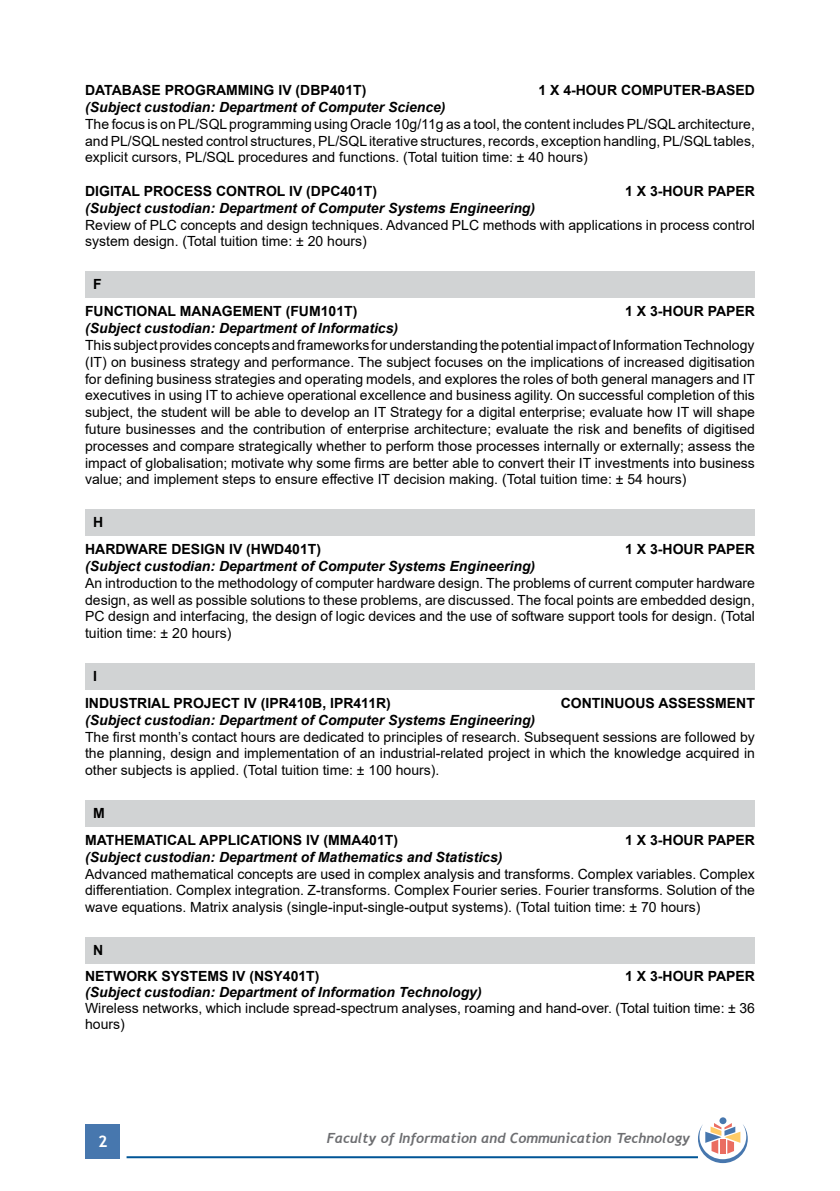
<style>
.page{position:relative;width:840px;height:1191px;background:#fff}
.page>*{position:absolute;margin:0;border:0;box-sizing:border-box;transform-origin:0 0}
.t1{font:700 16px "Trebuchet MS";color:#fff}
.t2{font:14px/16.8px "Arial";color:#000;text-align:justify}
.t3{font:italic 700 14px "Arial";color:#000}
.t4{font:700 14px/26.8px "Arial";color:#000}
.t5{font:italic 700 14px "Trebuchet";color:#6d6e71}
</style>
<div class="page">
<div style="left:86px;top:1124px;width:34px;height:34px;background:#4777ae"></div>
<hr style="left:126px;top:1156px;width:571px;height:2px;background:#005596">
<div style="left:719px;top:1117px;width:7px;height:7px;background:#4777ae;border-radius:50%"></div>
<svg style="left:697px;top:1123px;width:50px;height:40px"></svg>
<div style="left:85px;top:271px;width:669px;height:26px;background:#d1d3d4"></div>
<div style="left:85px;top:509px;width:669px;height:26px;background:#d1d3d4"></div>
<div style="left:85px;top:663px;width:669px;height:26px;background:#d1d3d4"></div>
<div style="left:85px;top:800px;width:669px;height:26px;background:#d1d3d4"></div>
<div style="left:85px;top:937px;width:669px;height:26px;background:#d1d3d4"></div>
<p class="t4" style="left:85px;top:77px;width:283px">DATABASE PROGRAMMING IV (DBP401T)</p>
<p class="t4" style="left:538px;top:77px;width:218px">1 X 4-HOUR COMPUTER-BASED</p>
<p class="t3" style="left:85px;top:98px;width:362px">(Subject custodian: Department of Computer Science)</p>
<p class="t2" style="left:85px;top:115px;width:671px">The focus is on PL/SQL programming using Oracle 10g/11g as a tool, the content includes PL/SQL architecture, and PL/SQL nested control structures, PL/SQL iterative structures, records, exception handling, PL/SQL tables, explicit cursors, PL/SQL procedures and functions. (Total tuition time: ± 40 hours)</p>
<p class="t4" style="left:85px;top:178px;width:293px">DIGITAL PROCESS CONTROL IV (DPC401T)</p>
<p class="t4" style="left:624px;top:178px;width:131px">1 X 3-HOUR PAPER</p>
<p class="t3" style="left:85px;top:199px;width:451px">(Subject custodian: Department of Computer Systems Engineering)</p>
<p class="t2" style="left:85px;top:216px;width:671px">Review of PLC concepts and design techniques. Advanced PLC methods with applications in process control system design. (Total tuition time: ± 20 hours)</p>
<p class="t4" style="left:85px;top:271px;width:273px;text-indent:8px">F<br>FUNCTIONAL MANAGEMENT (FUM101T)</p>
<p class="t4" style="left:624px;top:298px;width:131px">1 X 3-HOUR PAPER</p>
<p class="t3" style="left:85px;top:319px;width:314px">(Subject custodian: Department of Informatics)</p>
<p class="t2" style="left:85px;top:336px;width:671px">This subject provides concepts and frameworks for understanding the potential impact of Information Technology (IT) on business strategy and performance. The subject focuses on the implications of increased digitisation for defining business strategies and operating models, and explores the roles of both general managers and IT executives in using IT to achieve operational excellence and business agility. On successful completion of this subject, the student will be able to develop an IT Strategy for a digital enterprise; evaluate how IT will shape future businesses and the contribution of enterprise architecture; evaluate the risk and benefits of digitised processes and compare strategically whether to perform those processes internally or externally; assess the impact of globalisation; motivate why some firms are better able to convert their IT investments into business value; and implement steps to ensure effective IT decision making. (Total tuition time: ± 54 hours)</p>
<p class="t4" style="left:85px;top:509px;width:237px;text-indent:8px">H<br>HARDWARE DESIGN IV (HWD401T)</p>
<p class="t4" style="left:624px;top:536px;width:131px">1 X 3-HOUR PAPER</p>
<p class="t3" style="left:85px;top:557px;width:451px">(Subject custodian: Department of Computer Systems Engineering)</p>
<p class="t2" style="left:85px;top:574px;width:671px">An introduction to the methodology of computer hardware design. The problems of current computer hardware design, as well as possible solutions to these problems, are discussed. The focal points are embedded design, PC design and interfacing, the design of logic devices and the use of software support tools for design. (Total tuition time: ± 20 hours)</p>
<p class="t4" style="left:85px;top:663px;width:307px;text-indent:8px">I<br>INDUSTRIAL PROJECT IV (IPR410B, IPR411R)</p>
<p class="t4" style="left:560px;top:690px;width:195px">CONTINUOUS ASSESSMENT</p>
<p class="t3" style="left:85px;top:710px;width:451px">(Subject custodian: Department of Computer Systems Engineering)</p>
<p class="t2" style="left:85px;top:728px;width:671px">The first month’s contact hours are dedicated to principles of research. Subsequent sessions are followed by the planning, design and implementation of an industrial-related project in which the knowledge acquired in other subjects is applied. (Total tuition time: ± 100 hours).</p>
<p class="t4" style="left:85px;top:800px;width:314px;text-indent:8px">M<br>MATHEMATICAL APPLICATIONS IV (MMA401T)</p>
<p class="t4" style="left:624px;top:827px;width:131px">1 X 3-HOUR PAPER</p>
<p class="t3" style="left:85px;top:847px;width:418px">(Subject custodian: Department of Mathematics and Statistics)</p>
<p class="t2" style="left:85px;top:865px;width:671px">Advanced mathematical concepts are used in complex analysis and transforms. Complex variables. Complex differentiation. Complex integration. Z-transforms. Complex Fourier series. Fourier transforms. Solution of the wave equations. Matrix analysis (single-input-single-output systems). (Total tuition time: ± 70 hours)</p>
<p class="t4" style="left:85px;top:937px;width:236px;line-height:26px;text-indent:8px">N<br>NETWORK SYSTEMS IV (NSY401T)</p>
<p class="t4" style="left:624px;top:963px;width:131px">1 X 3-HOUR PAPER</p>
<p class="t3" style="left:85px;top:983px;width:398px">(Subject custodian: Department of Information Technology)</p>
<p class="t2" style="left:85px;top:1000px;width:671px;line-height:16px">Wireless networks, which include spread-spectrum analyses, roaming and hand-over. (Total tuition time: ± 36 hours)</p>
<p class="t1" style="left:98px;top:1131px;width:11px">2</p>
<p class="t5" style="left:326px;top:1129px;width:365px">Faculty of Information and Communication Technology</p>
</div>
